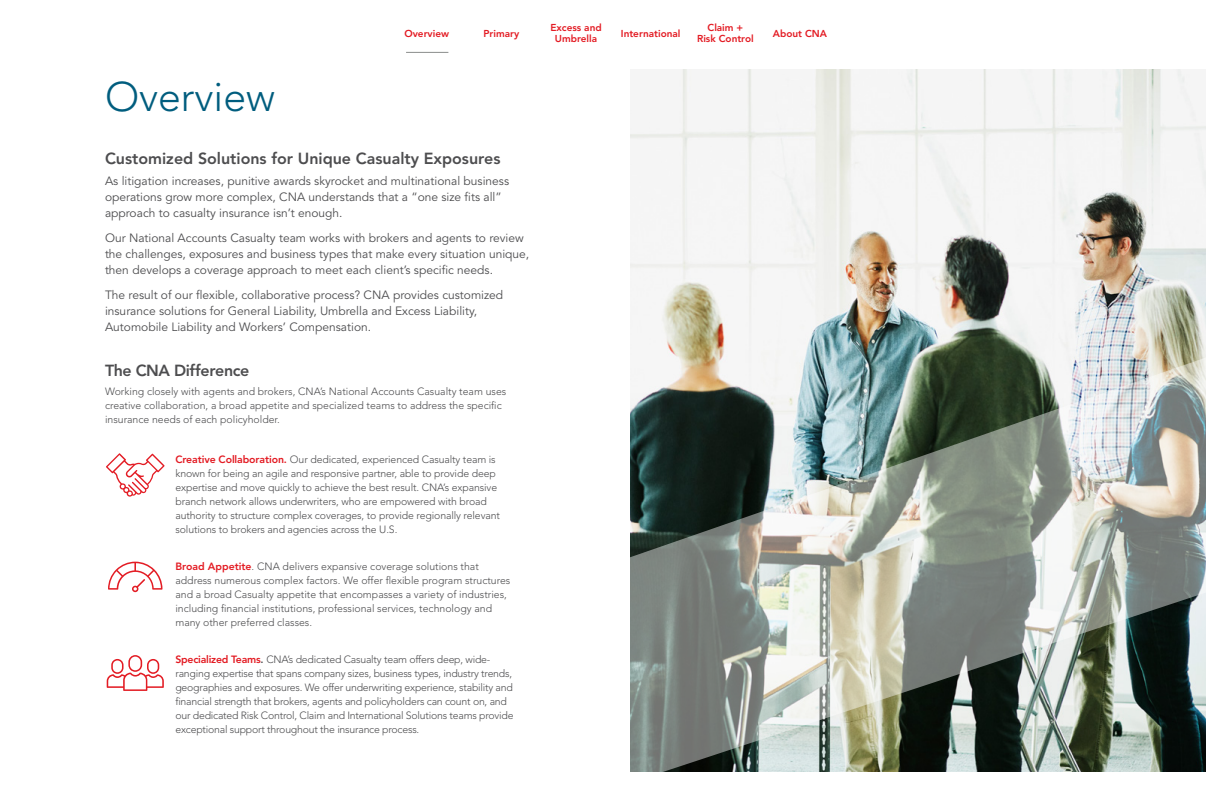
<style>
.page{position:relative;width:1224px;height:792px;background:#fff}
.page>*{position:absolute;margin:0;border:0;box-sizing:border-box;transform-origin:0 0}
.t1{font:300 41px "Avenir LT Std";color:#005d7e}
.t2{font:800 16px "Avenir LT Std";color:#4d4d4f}
.t3{font:800 16px "Avenir LT Std";letter-spacing:-.025em;color:#4d4d4f}
.t4{font:12px/16px "Avenir LT Std";color:#4d4d4f}
.t5{font:300 10.5px/14px "Avenir LT Std";letter-spacing:-.01em;color:#4d4d4f}
.t6{font:800 10px/10.9px "Avenir LT Std";color:#e31b23;text-align:center}
.s1{font-weight:800;color:#e31b23}
.s2{font-weight:800}
</style>
<div class="page">
<img style="left:630px;top:70px;width:576px;height:287px">
<svg style="left:107px;top:655px;width:57px;height:36px"></svg>
<svg style="left:106px;top:453px;width:59px;height:44px"></svg>
<svg style="left:108px;top:562px;width:55px;height:30px"></svg>
<img style="left:630px;top:357px;width:576px;height:415px">
<hr style="left:406px;top:52px;width:42px;height:1px;background:#8b8d8c">
<h1 class="t1" style="left:105px;top:73px;width:172px">Overview</h1>
<p class="t6" style="left:404px;top:28px;width:46px">Overview</p>
<p class="t6" style="left:484px;top:28px;width:37px">Primary</p>
<p class="t6" style="left:550px;top:22px;width:53px">Excess and<br>Umbrella</p>
<p class="t6" style="left:621px;top:28px;width:61px">International</p>
<p class="t6" style="left:697px;top:22px;width:58px">Claim +<br>Risk Control</p>
<p class="t6" style="left:773px;top:28px;width:56px">About CNA</p>
<h2 class="t2" style="left:105px;top:149px;width:397px">Customized Solutions for Unique Casualty Exposures</h2>
<p class="t4" style="left:105px;top:173px;width:406px">As litigation increases, punitive awards skyrocket and multinational business operations grow more complex, CNA understands that a “one size fits all” approach to casualty insurance isn’t enough.</p>
<p class="t4" style="left:105px;top:230px;width:426px">Our National Accounts Casualty team works with brokers and agents to review the challenges, exposures and business types that make every situation unique, then develops a coverage approach to meet each client’s specific needs.</p>
<p class="t4" style="left:105px;top:287px;width:400px">The result of our flexible, collaborative process? CNA provides customized insurance solutions for General Liability, Umbrella and Excess Liability,<br>Automobile Liability and Workers’ Compensation.</p>
<h2 class="t3" style="left:105px;top:361px;width:146px">The CNA Difference</h2>
<p class="t5" style="left:105px;top:384px;width:403px">Working closely with agents and brokers, CNA’s National Accounts Casualty team uses creative collaboration, a broad appetite and specialized teams to address the specific insurance needs of each policyholder.</p>
<p class="t5" style="left:175px;top:453px;width:326px"><span class="s1">Creative Collaboration.</span> Our dedicated, experienced Casualty team is known for being an agile and responsive partner, able to provide deep expertise and move quickly to achieve the best result. CNA’s expansive branch network allows underwriters, who are empowered with broad authority to structure complex coverages, to provide regionally relevant solutions to brokers and agencies across the U.S.</p>
<p class="t5" style="left:175px;top:560px;width:336px"><span class="s1">Broad Appetite</span>. CNA delivers expansive coverage solutions that address numerous complex factors. We offer flexible program structures and a broad Casualty appetite that encompasses a variety of industries, including financial institutions, professional services, technology and many other preferred classes.</p>
<p class="t5" style="left:175px;top:653px;width:340px"><span class="s1">Specialized Teams</span><span class="s2">.</span> CNA’s dedicated Casualty team offers deep, wide&shy;ranging expertise that spans company sizes, business types, industry trends, geographies and exposures. We offer underwriting experience, stability and financial strength that brokers, agents and policyholders can count on, and our dedicated Risk Control, Claim and International Solutions teams provide exceptional support throughout the insurance process.</p>
</div>
